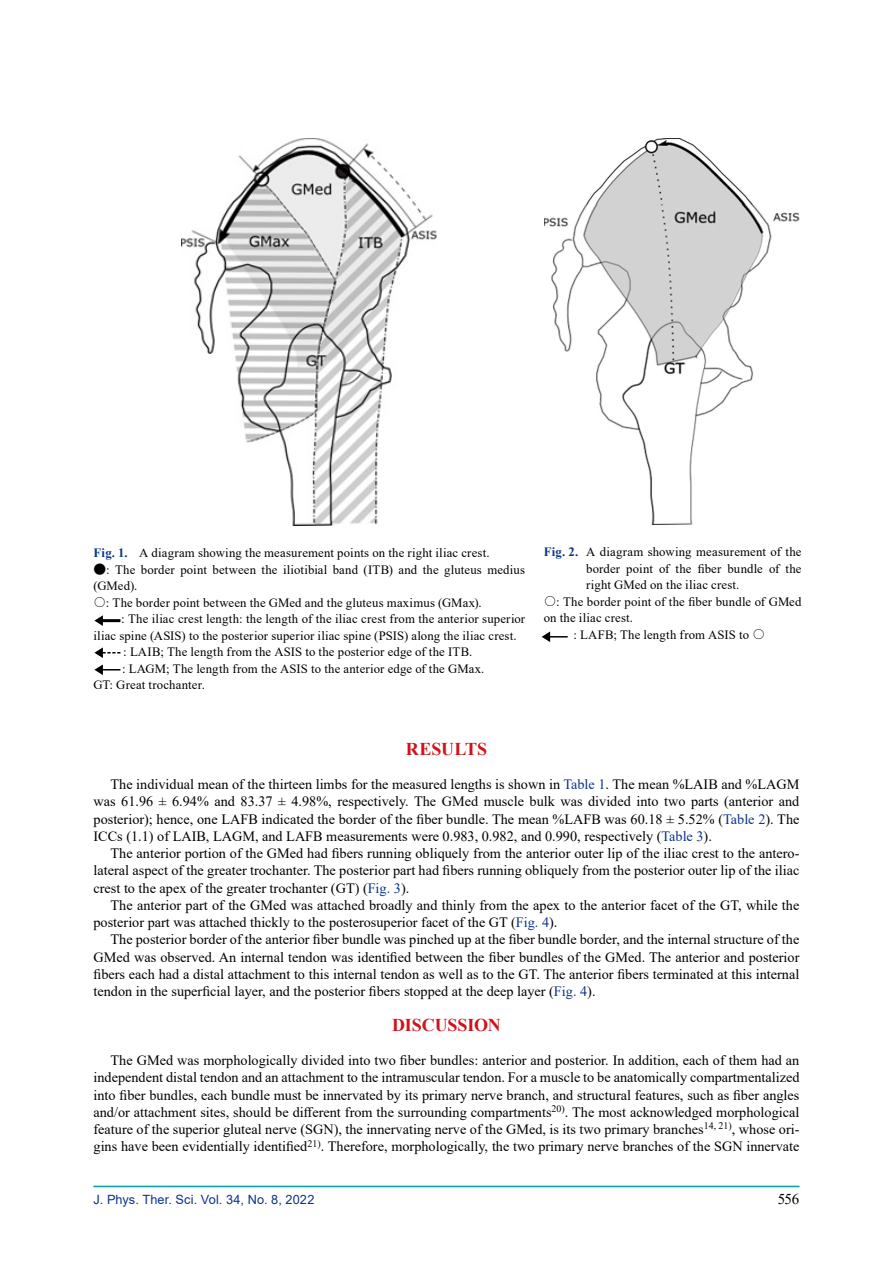
<style>
.page{position:relative;width:893px;height:1263px;background:#fff}
.page>*{position:absolute;margin:0;border:0;box-sizing:border-box;transform-origin:0 0}
.t1{font:700 18px "Times New Roman";letter-spacing:-.005em;color:#d0121b}
.t2{font:15px "Times New Roman";color:#000}
.t3{font:14.25px/17.2px "Times New Roman";color:#000;text-align:justify}
.t4{font:12.75px/16.5px "Times New Roman";letter-spacing:.015em;color:#000}
.t5{font:12.75px "Arial";letter-spacing:.01em;color:#0c3388}
.s1{font-weight:700;color:#0c3388}
.s2{font-family:"Ryumin Pro";font-weight:300}
.s3{color:#0c3388}
</style>
<div class="page">
<hr style="left:94px;top:1186px;width:705px;height:1px;background:#009fa1">
<img style="left:182px;top:138px;width:255px;height:388px">
<img style="left:544px;top:138px;width:255px;height:387px">
<hr style="left:102px;top:619px;width:18px;height:3px;background:#000">
<svg style="left:94px;top:615px;width:9px;height:11px"></svg>
<svg style="left:94px;top:647px;width:26px;height:11px"></svg>
<svg style="left:94px;top:664px;width:26px;height:11px"></svg>
<svg style="left:542px;top:631px;width:26px;height:11px"></svg>
<p class="t4" style="left:94px;top:544px;width:397px"><span class="s1">Fig. 1.</span> A diagram showing the measurement points on the right iliac crest.</p>
<p class="t4" style="left:94px;top:561px;width:433px"><span class="s2">●</span>: The border point between the iliotibial band (ITB) and the gluteus medius (GMed).<br><span class="s2">〇</span>: The border point between the GMed and the gluteus maximus (GMax).</p>
<p class="t4" style="left:121px;top:610px;width:406px">: The iliac crest length: the length of the iliac crest from the anterior superior</p>
<p class="t4" style="left:94px;top:627px;width:424px">iliac spine (ASIS) to the posterior superior iliac spine (PSIS) along the iliac crest.</p>
<p class="t4" style="left:123px;top:643px;width:351px">: LAIB; The length from the ASIS to the posterior edge of the ITB.</p>
<p class="t4" style="left:122px;top:660px;width:364px">: LAGM; The length from the ASIS to the anterior edge of the GMax.</p>
<p class="t4" style="left:94px;top:676px;width:113px">GT: Great trochanter.</p>
<p class="t4" style="left:544px;top:543px;width:259px"><span class="s1">Fig. 2.</span> A diagram showing measurement of the</p>
<p class="t4" style="left:586px;top:560px;width:217px">border point of the fiber bundle of the</p>
<p class="t4" style="left:586px;top:576px;width:155px">right GMed on the iliac crest.</p>
<p class="t4" style="left:544px;top:593px;width:259px"><span class="s2">〇</span>: The border point of the fiber bundle of GMed</p>
<p class="t4" style="left:544px;top:609px;width:91px">on the iliac crest.</p>
<p class="t4" style="left:573px;top:626px;width:193px">: LAFB; The length from ASIS to <span class="s2">〇</span></p>
<p class="t1" style="left:406px;top:735px;width:83px">RESULTS</p>
<p class="t3" style="left:94px;top:775px;width:707px;text-indent:17px">The individual mean of the thirteen limbs for the measured lengths is shown in <span class="s3">Table 1</span>. The mean %LAIB and %LAGM was 61.96 ± 6.94% and 83.37 ± 4.98%, respectively. The GMed muscle bulk was divided into two parts (anterior and posterior); hence, one LAFB indicated the border of the fiber bundle. The mean %LAFB was 60.18 ± 5.52% (<span class="s3">Table 2</span>). The ICCs (1.1) of LAIB, LAGM, and LAFB measurements were 0.983, 0.982, and 0.990, respectively (<span class="s3">Table 3</span>).</p>
<p class="t3" style="left:94px;top:844px;width:707px;text-indent:17px">The anterior portion of the GMed had fibers running obliquely from the anterior outer lip of the iliac crest to the antero&shy;lateral aspect of the greater trochanter. The posterior part had fibers running obliquely from the posterior outer lip of the iliac crest to the apex of the greater trochanter (GT) (<span class="s3">Fig. 3</span>).</p>
<p class="t3" style="left:94px;top:896px;width:707px;text-indent:17px">The anterior part of the GMed was attached broadly and thinly from the apex to the anterior facet of the GT, while the posterior part was attached thickly to the posterosuperior facet of the GT (<span class="s3">Fig. 4</span>).</p>
<p class="t3" style="left:94px;top:930px;width:707px;text-indent:17px">The posterior border of the anterior fiber bundle was pinched up at the fiber bundle border, and the internal structure of the GMed was observed. An internal tendon was identified between the fiber bundles of the GMed. The anterior and posterior fibers each had a distal attachment to this internal tendon as well as to the GT. The anterior fibers terminated at this internal tendon in the superficial layer, and the posterior fibers stopped at the deep layer (<span class="s3">Fig. 4</span>).</p>
<p class="t1" style="left:392px;top:1011px;width:110px">DISCUSSION</p>
<p class="t3" style="left:94px;top:1051px;width:707px;text-indent:17px">The GMed was morphologically divided into two fiber bundles: anterior and posterior. In addition, each of them had an independent distal tendon and an attachment to the intramuscular tendon. For a muscle to be anatomically compartmentalized into fiber bundles, each bundle must be innervated by its primary nerve branch, and structural features, such as fiber angles and/or attachment sites, should be different from the surrounding compartments<sup>20)</sup>. The most acknowledged morphological feature of the superior gluteal nerve (SGN), the innervating nerve of the GMed, is its two primary branches<sup>14,</sup> <sup>21)</sup>, whose ori&shy;gins have been evidentially identified<sup>21)</sup>. Therefore, morphologically, the two primary nerve branches of the SGN innervate</p>
<p class="t5" style="left:94px;top:1190px;width:222px">J. Phys. Ther. Sci. Vol. 34, No. 8, 2022</p>
<p class="t2" style="left:778px;top:1188px;width:23px">556</p>
</div>
